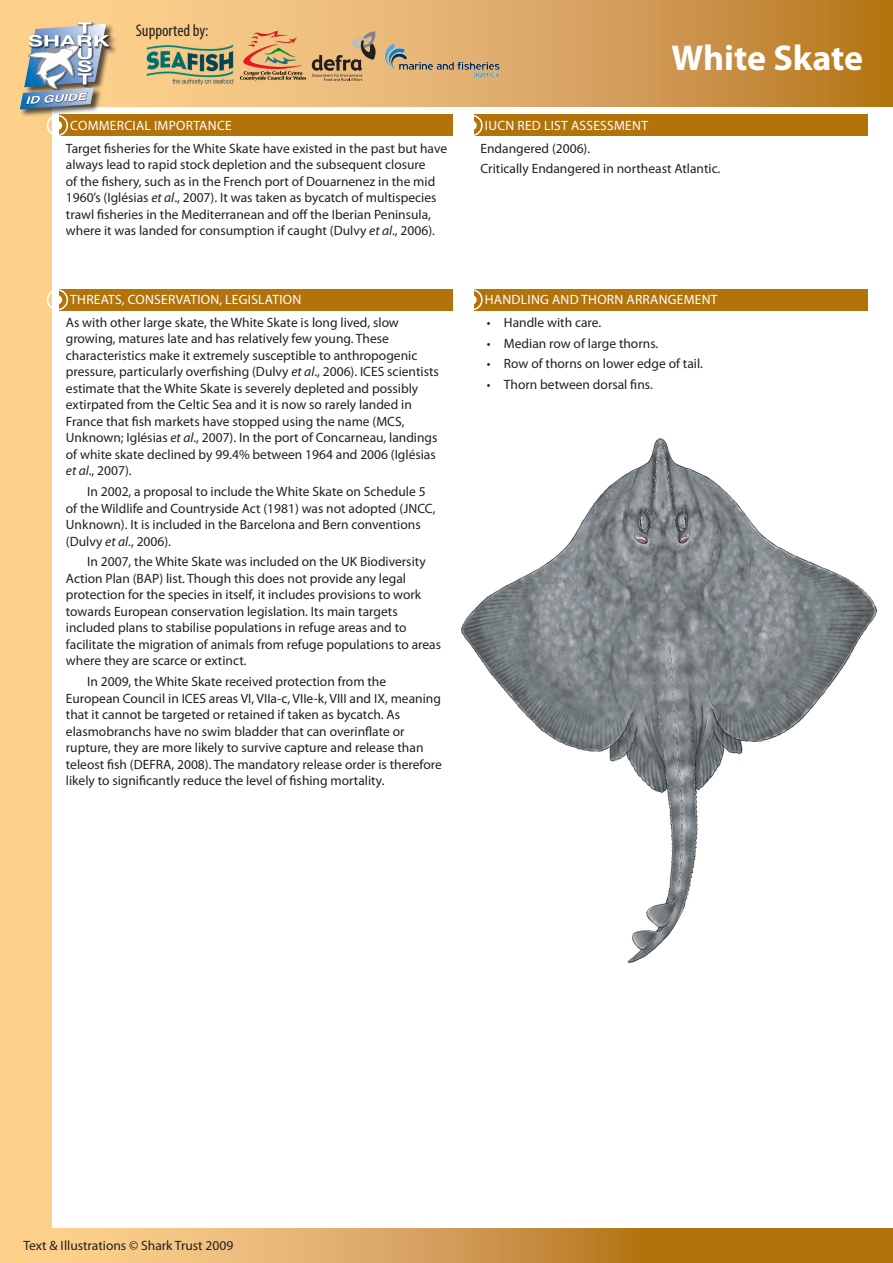
<style>
.page{position:relative;width:893px;height:1263px;background:#fff}
.page>*{position:absolute;margin:0;border:0;box-sizing:border-box;transform-origin:0 0}
.Species_header_back{font:700 36px "Myriad Pro";letter-spacing:-.005em;color:#fff}
.Body_text{font:condensed 16.8px "Myriad Pro";color:#231f20}
.Body_text-2{font:13.5px/16.5px "Myriad Pro";color:#231f20}
.Headers{font:13.5px "Myriad Pro";letter-spacing:.02em;color:#fff}
.Body_text_bullets{font:13.5px "Myriad Pro";color:#231f20}
.Labels{font:13.5px "Myriad Pro";color:#231f20}
.s1{font-style:italic}
</style>
<div class="page">
<svg style="left:51px;top:0;width:842px;height:106px;background:#d8a45c"></svg>
<svg style="left:51px;top:1229px;width:842px;height:34px;background:#d09949"></svg>
<div style="left:0;top:0;width:51px;height:1263px;background:#fed18b"></div>
<div style="left:24px;top:21px;width:94px;height:77px;background:#231f20;opacity:.75"></div>
<img style="left:110px;top:34px;width:2px;height:15px">
<img style="left:77px;top:21px;width:17px;height:1px">
<div style="left:19px;top:87px;width:82px;height:31px;background:#231f20;opacity:.75"></div>
<img style="left:20px;top:22px;width:90px;height:87px">
<div style="left:60px;top:115px;width:393px;height:21px;background:#b2730b"></div>
<div style="left:47px;top:115px;width:21px;height:21px;border:2px solid #fff;border-radius:50%"></div>
<div style="left:53px;top:121px;width:9px;height:9px;background:#fff;border-radius:50%"></div>
<div style="left:474px;top:115px;width:393px;height:21px;background:#b2730b"></div>
<div style="left:461px;top:115px;width:22px;height:21px;border:2px solid #fff;border-radius:50%"></div>
<div style="left:467px;top:121px;width:10px;height:9px;background:#fff;border-radius:50%"></div>
<div style="left:60px;top:289px;width:393px;height:21px;background:#b2730b"></div>
<div style="left:47px;top:289px;width:21px;height:21px;border:2px solid #fff;border-radius:50%"></div>
<div style="left:53px;top:295px;width:9px;height:9px;background:#fff;border-radius:50%"></div>
<div style="left:474px;top:289px;width:393px;height:21px;background:#b2730b"></div>
<div style="left:461px;top:289px;width:22px;height:21px;border:2px solid #fff;border-radius:50%"></div>
<div style="left:467px;top:295px;width:10px;height:9px;background:#fff;border-radius:50%"></div>
<img style="left:461px;top:438px;width:415px;height:525px">
<img style="left:147px;top:43px;width:87px;height:42px">
<svg style="left:312px;top:31px;width:64px;height:50px;background:#c49f6f"></svg>
<img style="left:240px;top:31px;width:65px;height:50px">
<img style="left:382px;top:40px;width:122px;height:41px">
<p class="Body_text" style="left:136px;top:20px;width:74px">Supported by:</p>
<p class="Headers" style="left:70px;top:117px;width:163px">COMMERCIAL IMPORTANCE</p>
<p class="Body_text-2" style="left:66px;top:140px;width:383px">Target fisheries for the White Skate have existed in the past but have always lead to rapid stock depletion and the subsequent closure<br>of the fishery, such as in the French port of Douarnenez in the mid 1960’s (Iglésias <span class="s1">et al</span>., 2007). It was taken as bycatch of multispecies trawl fisheries in the Mediterranean and off the Iberian Peninsula, where it was landed for consumption if caught (Dulvy <span class="s1">et al</span>., 2006).</p>
<p class="Headers" style="left:70px;top:291px;width:233px">THREATS, CONSERVATION, LEGISLATION</p>
<p class="Body_text-2" style="left:66px;top:314px;width:374px">As with other large skate, the White Skate is long lived, slow growing, matures late and has relatively few young. These characteristics make it extremely susceptible to anthropogenic pressure, particularly overfishing (Dulvy <span class="s1">et al</span>., 2006). ICES scientists estimate that the White Skate is severely depleted and possibly extirpated from the Celtic Sea and it is now so rarely landed in France that fish markets have stopped using the name (MCS, Unknown; Iglésias <span class="s1">et al</span>., 2007). In the port of Concarneau, landings of white skate declined by 99.4% between 1964 and 2006 (Iglésias <span class="s1">et al</span>., 2007).</p>
<p class="Body_text-2" style="left:66px;top:483px;width:371px;text-indent:21px">In 2002, a proposal to include the White Skate on Schedule 5 of the Wildlife and Countryside Act (1981) was not adopted (JNCC, Unknown). It is included in the Barcelona and Bern conventions (Dulvy <span class="s1">et al</span>., 2006).</p>
<p class="Body_text-2" style="left:66px;top:553px;width:377px;text-indent:21px">In 2007, the White Skate was included on the UK Biodiversity Action Plan (BAP) list. Though this does not provide any legal protection for the species in itself, it includes provisions to work towards European conservation legislation. Its main targets included plans to stabilise populations in refuge areas and to facilitate the migration of animals from refuge populations to areas where they are scarce or extinct.</p>
<p class="Body_text-2" style="left:66px;top:673px;width:377px;text-indent:21px">In 2009, the White Skate received protection from the European Council in ICES areas VI, VIIa-c, VIIe-k, VIII and IX, meaning that it cannot be targeted or retained if taken as bycatch. As elasmobranchs have no swim bladder that can overinflate or rupture, they are more likely to survive capture and release than teleost fish (DEFRA, 2008). The mandatory release order is therefore likely to significantly reduce the level of fishing mortality.</p>
<p class="Species_header_back" style="left:671px;top:34px;width:193px">White Skate</p>
<p class="Headers" style="left:485px;top:117px;width:165px">IUCN RED LIST ASSESSMENT</p>
<p class="Body_text-2" style="left:480px;top:140px;width:111px">Endangered (2006).</p>
<p class="Body_text-2" style="left:480px;top:160px;width:241px">Critically Endangered in northeast Atlantic.</p>
<p class="Headers" style="left:485px;top:291px;width:234px">HANDLING AND THORN ARRANGEMENT</p>
<p class="Body_text_bullets" style="left:487px;top:314px;width:116px">• Handle with care.</p>
<p class="Body_text_bullets" style="left:487px;top:335px;width:173px">• Median row of large thorns.</p>
<p class="Body_text_bullets" style="left:487px;top:356px;width:218px">• Row of thorns on lower edge of tail.</p>
<p class="Body_text_bullets" style="left:487px;top:376px;width:167px">• Thorn between dorsal fins.</p>
<p class="Labels" style="left:23px;top:1237px;width:211px">Text &amp; Illustrations © Shark Trust 2009</p>
</div>
